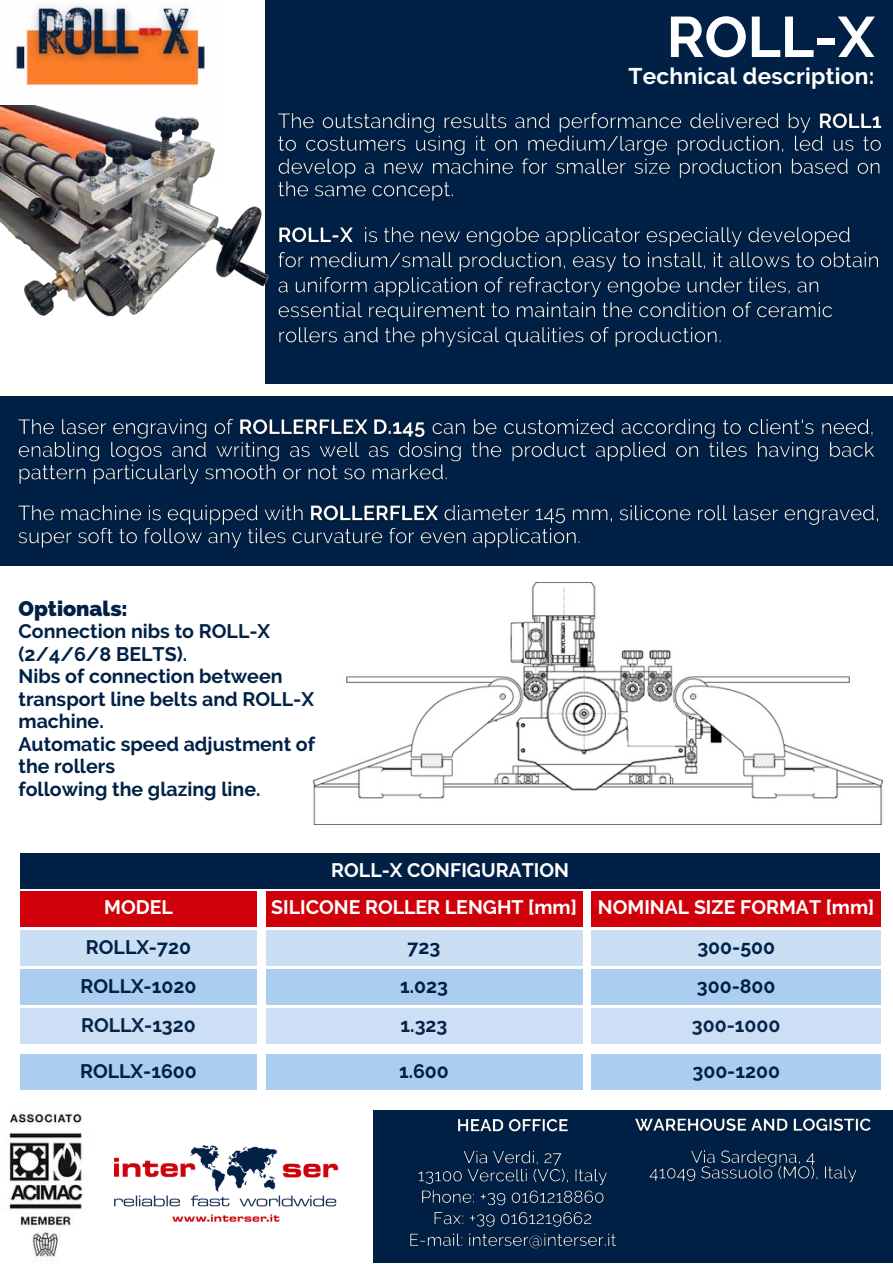
<style>
.page{position:relative;width:893px;height:1264px;background:#fff}
.page>*{position:absolute;margin:0;border:0;box-sizing:border-box;transform-origin:0 0}
.t1{font:700 56.85px "Raleway";color:#fff}
.t2{font:700 22.65px "Raleway";letter-spacing:.01em;color:#fff}
.t3{font:800 21.45px "Raleway";color:#002146}
.t4{font:700 19.5px/22.5px "Raleway";color:#002146}
.t5{font:700 19.5px "Raleway";color:#fff}
.t6{font:700 19.5px/39.8px "Raleway";color:#002045}
</style>
<div class="page">
<div style="left:0;top:396px;width:892px;height:169px;background:#002045"></div>
<div style="left:265px;top:225px;width:627px;height:159px;background:#002045"></div>
<div style="left:265px;top:0;width:627px;height:236px;background:#002045"></div>
<img style="left:279px;top:227px;width:599px;height:120px">
<div style="left:20px;top:853px;width:859px;height:35px;background:#002045"></div>
<div style="left:20px;top:890px;width:237px;height:36px;background:#d0000a"></div>
<div style="left:266px;top:890px;width:316px;height:36px;background:#d0000a"></div>
<div style="left:591px;top:890px;width:289px;height:36px;background:#d0000a"></div>
<div style="left:20px;top:930px;width:237px;height:35px;background:#cbdff4"></div>
<div style="left:20px;top:969px;width:237px;height:35px;background:#abcdef"></div>
<div style="left:20px;top:1008px;width:237px;height:36px;background:#cbdff4"></div>
<div style="left:20px;top:1054px;width:237px;height:35px;background:#abcdef"></div>
<div style="left:266px;top:930px;width:316px;height:35px;background:#cbdff4"></div>
<div style="left:266px;top:969px;width:316px;height:35px;background:#abcdef"></div>
<div style="left:266px;top:1008px;width:316px;height:36px;background:#cbdff4"></div>
<div style="left:266px;top:1054px;width:316px;height:35px;background:#abcdef"></div>
<div style="left:591px;top:930px;width:290px;height:35px;background:#cbdff4"></div>
<div style="left:591px;top:969px;width:290px;height:35px;background:#abcdef"></div>
<div style="left:591px;top:1008px;width:290px;height:36px;background:#cbdff4"></div>
<div style="left:591px;top:1054px;width:290px;height:35px;background:#abcdef"></div>
<div style="left:372px;top:1110px;width:520px;height:152px;background:#002045"></div>
<img style="left:114px;top:1145px;width:225px;height:77px">
<img style="left:9px;top:1112px;width:74px;height:147px">
<img style="left:18px;top:418px;width:857px;height:66px">
<img style="left:410px;top:1119px;width:207px;height:130px">
<img style="left:635px;top:1118px;width:236px;height:65px">
<img style="left:279px;top:112px;width:603px;height:89px">
<img style="left:18px;top:505px;width:860px;height:43px">
<img style="left:313px;top:582px;width:569px;height:242px">
<div style="left:628px;top:703px;width:46px;height:50px;background:#fff"></div>
<div style="left:642px;top:716px;width:44px;height:25px;background:#fff"></div>
<hr style="left:627px;top:745px;width:58px;height:1px;background:#000">
<svg style="left:627px;top:728px;width:1px;height:18px"></svg>
<svg style="left:674px;top:707px;width:8px;height:9px"></svg>
<img style="left:0;top:3px;width:205px;height:103px">
<img style="left:0;top:106px;width:279px;height:211px">
<p class="t1" style="left:666px;top:4px;width:209px">ROLL-X</p>
<p class="t2" style="left:628px;top:63px;width:247px">Technical description:</p>
<p class="t3" style="left:18px;top:595px;width:111px">Optionals:</p>
<p class="t4" style="left:18px;top:620px;width:253px">Connection nibs to ROLL-X (2/4/6/8 BELTS).</p>
<p class="t4" style="left:18px;top:665px;width:297px">Nibs of connection between transport line belts and ROLL-X machine.</p>
<p class="t4" style="left:18px;top:732px;width:298px">Automatic speed adjustment of the rollers</p>
<p class="t4" style="left:18px;top:777px;width:243px">following the glazing line.</p>
<p class="t5" style="left:331px;top:858px;width:239px">ROLL-X CONFIGURATION</p>
<p class="t5" style="left:104px;top:896px;width:70px">MODEL</p>
<p class="t5" style="left:271px;top:896px;width:307px">SILICONE ROLLER LENGHT [mm]</p>
<p class="t5" style="left:598px;top:896px;width:278px">NOMINAL SIZE FORMAT [mm]</p>
<p class="t4" style="left:86px;top:935px;width:107px">ROLLX-720</p>
<p class="t6" style="left:81px;top:965px;width:117px">ROLLX-1020<br>ROLLX-1320</p>
<p class="t6" style="left:80px;top:1050px;width:118px">ROLLX-1600</p>
<p class="t4" style="left:697px;top:935px;width:79px">300-500</p>
<p class="t6" style="left:692px;top:965px;width:90px">300-800<br>300-1000</p>
<p class="t6" style="left:692px;top:1050px;width:89px">300-1200</p>
<p class="t4" style="left:407px;top:935px;width:34px">723</p>
<p class="t6" style="left:400px;top:965px;width:49px">1.023<br>1.323</p>
<p class="t6" style="left:399px;top:1050px;width:51px">1.600</p>
</div>
